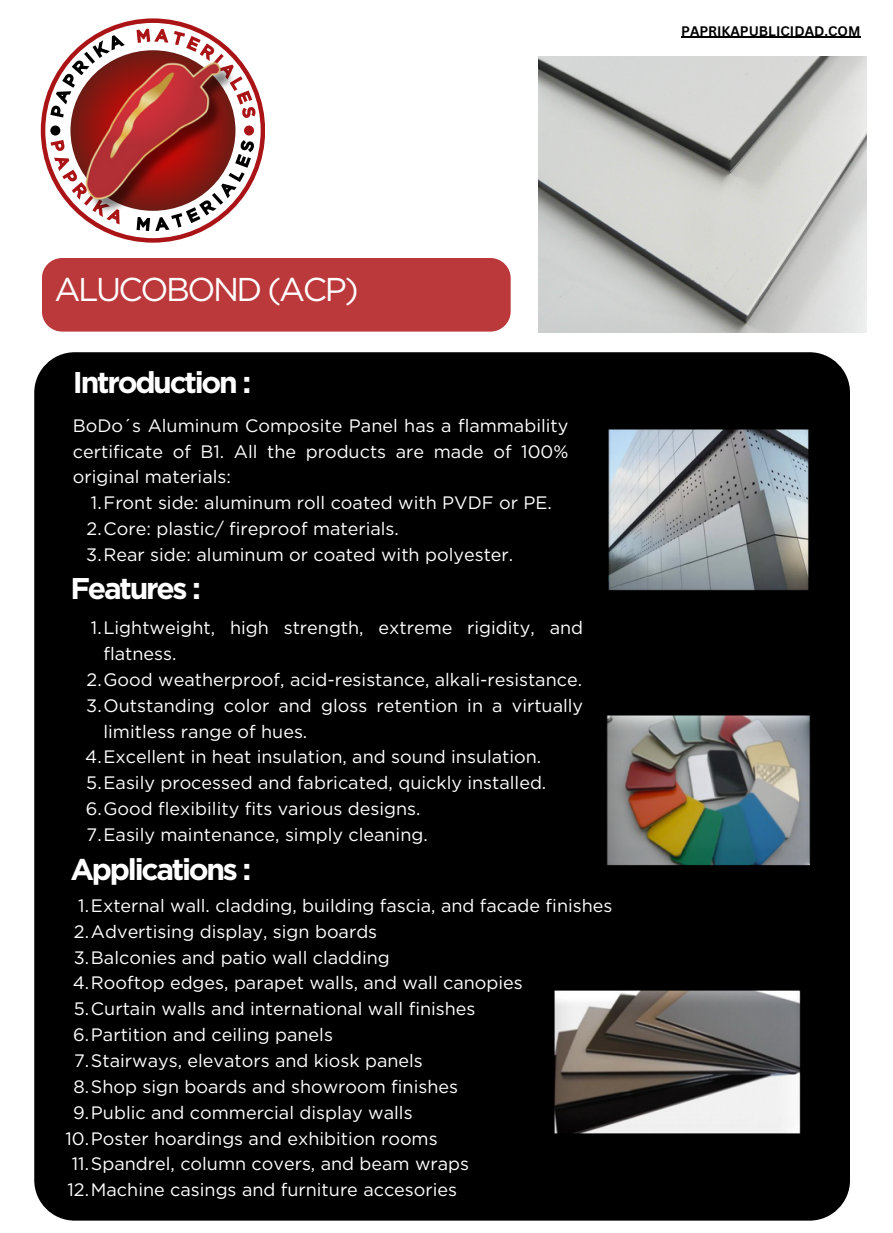
<style>
.page{position:relative;width:893px;height:1233px;background:#fff}
.page>*{position:absolute;margin:0;border:0;box-sizing:border-box;transform-origin:0 0}
.t1{font:33px "Gotham";letter-spacing:-.075em;color:#fff}
.t2{font:700 30px "Gotham";letter-spacing:-.075em;color:#fff}
.t3{font:18px/25.8px "Gotham";color:#fff}
.t4{font:700 13.5px "Canva Sans";color:#000}
</style>
<div class="page">
<div style="left:34px;top:352px;width:815px;height:869px;background:#000;border-radius:40px"></div>
<div style="left:42px;top:258px;width:468px;height:74px;background:#bc393b;border-radius:20px"></div>
<svg style="left:41px;top:18px;width:223px;height:224px"></svg>
<svg style="left:50px;top:126px;width:10px;height:10px"></svg>
<svg style="left:49px;top:139px;width:78px;height:87px"></svg>
<svg style="left:135px;top:138px;width:121px;height:94px"></svg>
<svg style="left:49px;top:30px;width:78px;height:89px"></svg>
<svg style="left:135px;top:25px;width:123px;height:95px"></svg>
<svg style="left:244px;top:126px;width:10px;height:10px"></svg>
<img style="left:53px;top:61px;width:199px;height:154px">
<img style="left:538px;top:57px;width:328px;height:275px">
<img style="left:606px;top:715px;width:205px;height:151px">
<img style="left:554px;top:991px;width:247px;height:143px">
<img style="left:608px;top:430px;width:201px;height:161px">
<hr style="left:681px;top:37px;width:179px;height:1px;background:#000">
<p class="t4" style="left:681px;top:21px;width:181px">PAPRIKAPUBLICIDAD.COM</p>
<p class="t1" style="left:55px;top:269px;width:305px">ALUCOBOND (ACP)</p>
<p class="t2" style="left:73px;top:364px;width:180px">Introduction :</p>
<p class="t3" style="left:73px;top:412px;width:497px;text-align:justify">BoDo´s Aluminum Composite Panel has a flammability certificate of B1. All the products are made of 100% original materials:</p>
<p class="t3" style="left:91px;top:490px;width:462px">1.Front side: aluminum roll coated with PVDF or PE.</p>
<p class="t3" style="left:87px;top:516px;width:314px">2.Core: plastic/ fireproof materials.</p>
<p class="t3" style="left:86px;top:542px;width:428px">3.Rear side: aluminum or coated with polyester.</p>
<p class="t2" style="left:70px;top:570px;width:132px">Features :</p>
<p class="t3" style="left:103px;top:615px;width:481px;text-indent:-13px">1.Lightweight, high strength, extreme rigidity, and flatness.</p>
<p class="t3" style="left:87px;top:667px;width:497px">2.Good weatherproof, acid-resistance, alkali-resistance.</p>
<p class="t3" style="left:103px;top:692px;width:481px;text-indent:-17px">3.Outstanding color and gloss retention in a virtually limitless range of hues.</p>
<p class="t3" style="left:85px;top:744px;width:457px">4.Excellent in heat insulation, and sound insulation.</p>
<p class="t3" style="left:86px;top:770px;width:461px">5.Easily processed and fabricated, quickly installed.</p>
<p class="t3" style="left:86px;top:796px;width:336px">6.Good flexibility fits various designs.</p>
<p class="t3" style="left:87px;top:822px;width:342px">7.Easily maintenance, simply cleaning.</p>
<p class="t2" style="left:70px;top:851px;width:182px">Applications :</p>
<p class="t3" style="left:78px;top:892px;width:535px">1.External wall. cladding, building fascia, and facade finishes</p>
<p class="t3" style="left:74px;top:918px;width:305px">2.Advertising display, sign boards</p>
<p class="t3" style="left:74px;top:944px;width:318px">3.Balconies and patio wall cladding</p>
<p class="t3" style="left:73px;top:970px;width:451px">4.Rooftop edges, parapet walls, and wall canopies</p>
<p class="t3" style="left:74px;top:996px;width:403px">5.Curtain walls and international wall finishes</p>
<p class="t3" style="left:73px;top:1022px;width:261px">6.Partition and ceiling panels</p>
<p class="t3" style="left:74px;top:1048px;width:350px">7.Stairways, elevators and kiosk panels</p>
<p class="t3" style="left:73px;top:1073px;width:386px">8.Shop sign boards and showroom finishes</p>
<p class="t3" style="left:73px;top:1099px;width:341px">9.Public and commercial display walls</p>
<p class="t3" style="left:65px;top:1125px;width:373px">10.Poster hoardings and exhibition rooms</p>
<p class="t3" style="left:72px;top:1151px;width:399px">11.Spandrel, column covers, and beam wraps</p>
<p class="t3" style="left:67px;top:1177px;width:391px">12.Machine casings and furniture accesories</p>
</div>
